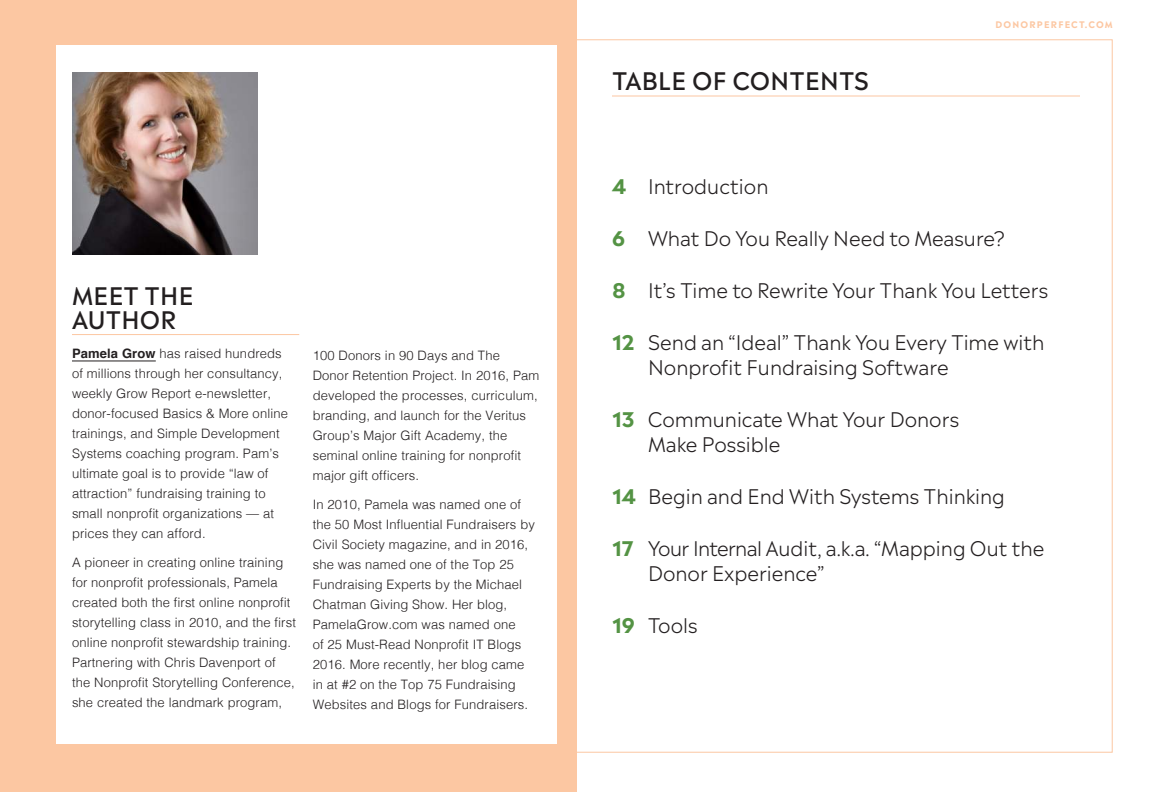
<style>
.page{position:relative;width:1152px;height:792px;background:#fff}
.page>*{position:absolute;margin:0;border:0;box-sizing:border-box;transform-origin:0 0}
.t1{font:500 24px/24px "Madera";letter-spacing:.01em;color:#231f20}
.t2{font:300 20px/25px "Madera";color:#231f20}
.t3{font:300 13px/20px "Helvetica";letter-spacing:.01em;color:#231f20}
.t4{font:700 9px "Madera";letter-spacing:.13em;color:#fcc7a2}
.s1{font-weight:700}
.s2{font-weight:700;color:#549344}
</style>
<div class="page">
<hr style="left:576px;top:70px;width:1px;height:650px;background:#fcc7a2">
<div style="left:0;top:0;width:576px;height:792px;background:#fcc7a2"></div>
<div style="left:56px;top:46px;width:500px;height:698px;background:#fff"></div>
<img style="left:72px;top:72px;width:186px;height:183px">
<hr style="left:72px;top:334px;width:227px;height:1px;background:#fcc7a2">
<hr style="left:72px;top:360px;width:84px;height:1px;background:#231f20">
<hr style="left:612px;top:96px;width:468px;height:1px;background:#fcc7a2">
<h1 class="t1" style="left:72px;top:281px;width:123px">MEET THE<br>AUTHOR</h1>
<p class="t3" style="left:72px;top:342px;width:217px"><span class="s1">Pamela Grow</span> has raised hundreds of millions through her consultancy, weekly Grow Report e-newsletter, donor-focused Basics &amp; More online trainings, and Simple Development Systems coaching program. Pam’s ultimate goal is to provide “law of attraction” fundraising training to small nonprofit organizations — at prices they can afford.</p>
<p class="t3" style="left:72px;top:551px;width:225px">A pioneer in creating online training for nonprofit professionals, Pamela created both the first online nonprofit storytelling class in 2010, and the first online nonprofit stewardship training.<br>Partnering with Chris Davenport of the Nonprofit Storytelling Conference, she created the landmark program,</p>
<p class="t3" style="left:313px;top:345px;width:228px">100 Donors in 90 Days and The<br>Donor Retention Project. In 2016, Pam developed the processes, curriculum, branding, and launch for the Veritus Group’s Major Gift Academy, the seminal online training for nonprofit major gift officers.</p>
<p class="t3" style="left:313px;top:494px;width:224px">In 2010, Pamela was named one of the 50 Most Influential Fundraisers by Civil Society magazine, and in 2016, she was named one of the Top 25<br>Fundraising Experts by the Michael Chatman Giving Show. Her blog, PamelaGrow.com was named one<br>of 25 Must-Read Nonprofit IT Blogs 2016. More recently, her blog came in at #2 on the Top 75 Fundraising Websites and Blogs for Fundraisers.</p>
<h1 class="t1" style="left:612px;top:66px;width:258px">TABLE OF CONTENTS</h1>
<p class="t4" style="left:996px;top:16px;width:119px">DONORPERFECT.COM</p>
<h2 class="t2" style="left:612px;top:172px;width:158px"><span class="s2">4</span> Introduction</h2>
<h2 class="t2" style="left:612px;top:224px;width:395px"><span class="s2">6</span> What Do You Really Need to Measure?</h2>
<h2 class="t2" style="left:612px;top:276px;width:438px"><span class="s2">8</span> It’s Time to Rewrite Your Thank You Letters</h2>
<h2 class="t2" style="left:648px;top:328px;width:398px;text-indent:-36px"><span class="s2">12</span> Send an “Ideal” Thank You Every Time with<br>Nonprofit Fundraising Software</h2>
<h2 class="t2" style="left:648px;top:405px;width:313px;text-indent:-36px"><span class="s2">13</span> Communicate What Your Donors<br>Make Possible</h2>
<h2 class="t2" style="left:612px;top:482px;width:395px"><span class="s2">14</span> Begin and End With Systems Thinking</h2>
<h2 class="t2" style="left:648px;top:534px;width:398px;text-indent:-36px"><span class="s2">17</span> Your Internal Audit, a.k.a. “Mapping Out the<br>Donor Experience”</h2>
<h2 class="t2" style="left:612px;top:611px;width:87px"><span class="s2">19</span> Tools</h2>
</div>
